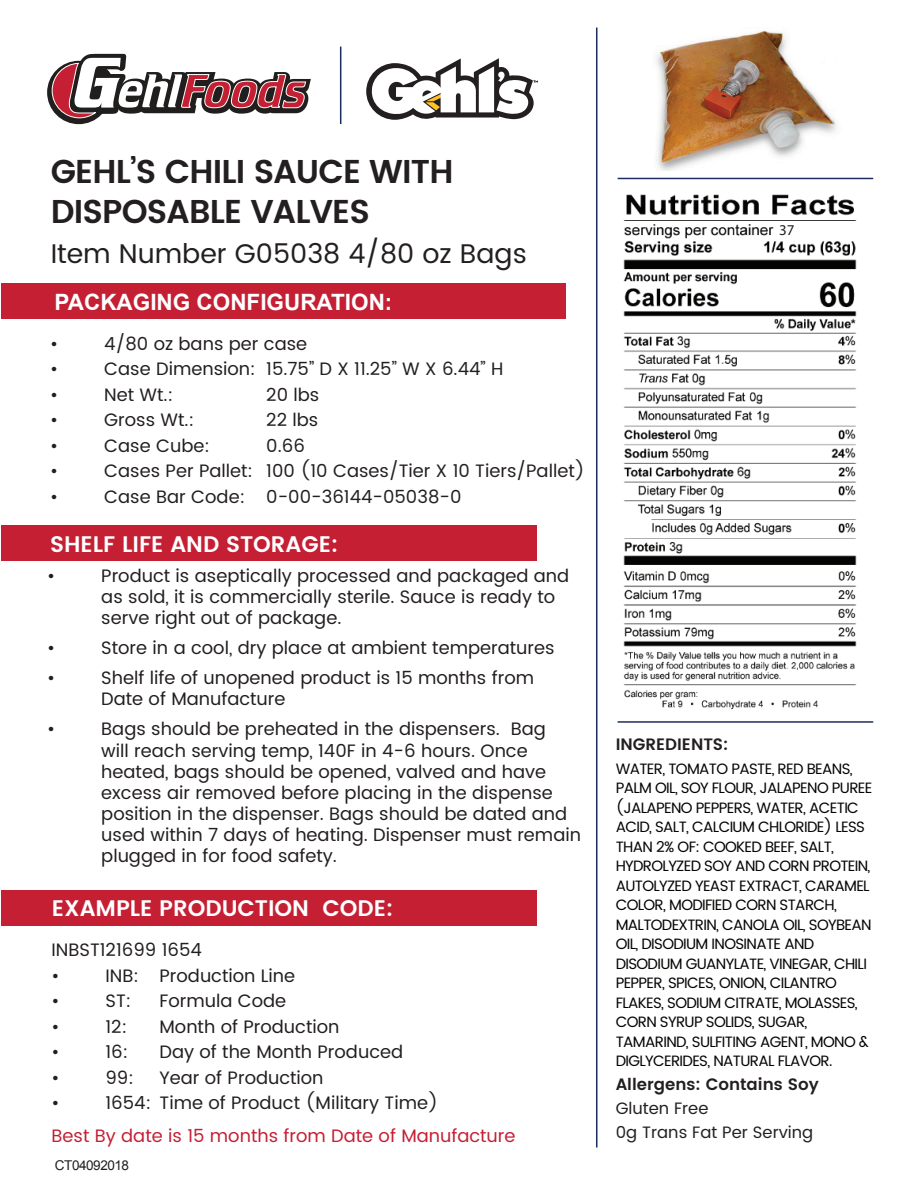
<style>
.page{position:relative;width:918px;height:1188px;background:#fff}
.page>*{position:absolute;margin:0;border:0;box-sizing:border-box;transform-origin:0 0}
.t1{font:600 33px/39.6px "Poppins";letter-spacing:-.025em;color:#231f20}
.t2{font:27px "Poppins";color:#231f20}
.t3{font:600 22.5px "Poppins";color:#fff}
.t4{font:700 22.5px "Arial";color:#fff}
.t5{font:18px/21px "Poppins";color:#231f20}
.t6{font:18px "Poppins";color:#c51f34}
.t7{font:600 16.5px "Poppins";color:#231f20}
.t8{font:16.5px/24px "Poppins";color:#231f20}
.t9{font:15px/19.5px "Poppins";letter-spacing:-.045em;color:#040503}
.t10{font:15px "Myriad Pro";color:#231f20}
.t11{font:13.5px "Arial";letter-spacing:-.03em;color:#231f20}
</style>
<div class="page">
<div style="left:1px;top:283px;width:565px;height:36px;background:#c51f34"></div>
<img style="left:656px;top:30px;width:181px;height:140px">
<div style="left:1px;top:525px;width:536px;height:36px;background:#c51f34"></div>
<div style="left:1px;top:890px;width:536px;height:36px;background:#c51f34"></div>
<div style="left:47px;top:61px;width:63px;height:63px;background:#211e1e;border-radius:50%"></div>
<svg style="left:51px;top:54px;width:260px;height:65px"></svg>
<svg style="left:366px;top:58px;width:172px;height:62px"></svg>
<hr style="left:340px;top:47px;width:1px;height:77px;background:#1a2b5c">
<hr style="left:618px;top:721px;width:255px;height:2px;background:#1a2b5c">
<hr style="left:618px;top:178px;width:255px;height:1px;background:#1a2b5c">
<hr style="left:596px;top:28px;width:1px;height:1119px;background:#1a2b5c">
<img style="left:623px;top:194px;width:234px;height:516px">
<h1 class="t1" style="left:51px;top:153px;width:404px">GEHL’S CHILI SAUCE WITH<br>DISPOSABLE VALVES</h1>
<h2 class="t2" style="left:51px;top:234px;width:478px">Item Number G05038 4/80 oz Bags</h2>
<p class="t4" style="left:55px;top:287px;width:339px">PACKAGING CONFIGURATION:</p>
<p class="t5" style="left:50px;top:334px;width:10px">•</p>
<p class="t5" style="left:104px;top:334px;width:205px">4/80 oz bans per case</p>
<p class="t5" style="left:50px;top:359px;width:10px">•</p>
<p class="t5" style="left:104px;top:359px;width:401px">Case Dimension: 15.75” D X 11.25” W X 6.44” H</p>
<p class="t5" style="left:50px;top:385px;width:10px">•</p>
<p class="t5" style="left:104px;top:385px;width:70px">Net Wt.:</p>
<p class="t5" style="left:266px;top:385px;width:55px">20 lbs</p>
<p class="t5" style="left:50px;top:410px;width:10px">•</p>
<p class="t5" style="left:104px;top:410px;width:91px">Gross Wt.:</p>
<p class="t5" style="left:266px;top:410px;width:54px">22 lbs</p>
<p class="t5" style="left:50px;top:436px;width:10px">•</p>
<p class="t5" style="left:104px;top:436px;width:107px">Case Cube:</p>
<p class="t5" style="left:266px;top:436px;width:40px">0.66</p>
<p class="t5" style="left:50px;top:461px;width:10px">•</p>
<p class="t5" style="left:104px;top:461px;width:482px">Cases Per Pallet: 100 (10 Cases/Tier X 10 Tiers/Pallet)</p>
<p class="t5" style="left:50px;top:487px;width:10px">•</p>
<p class="t5" style="left:104px;top:487px;width:359px">Case Bar Code: 0-00-36144-05038-0</p>
<p class="t3" style="left:50px;top:527px;width:289px">SHELF LIFE AND STORAGE:</p>
<p class="t5" style="left:47px;top:566px;width:10px">•</p>
<p class="t5" style="left:101px;top:566px;width:470px">Product is aseptically processed and packaged and as sold, it is commercially sterile. Sauce is ready to serve right out of package.</p>
<p class="t5" style="left:47px;top:638px;width:10px">•</p>
<p class="t5" style="left:101px;top:638px;width:455px">Store in a cool, dry place at ambient temperatures</p>
<p class="t5" style="left:47px;top:668px;width:10px">•</p>
<p class="t5" style="left:101px;top:668px;width:434px">Shelf life of unopened product is 15 months from<br>Date of Manufacture</p>
<p class="t5" style="left:47px;top:719px;width:10px">•</p>
<p class="t5" style="left:101px;top:719px;width:481px">Bags should be preheated in the dispensers. Bag<br>will reach serving temp, 140F in 4-6 hours. Once heated, bags should be opened, valved and have excess air removed before placing in the dispense position in the dispenser. Bags should be dated and used within 7 days of heating. Dispenser must remain plugged in for food safety.</p>
<p class="t3" style="left:52px;top:891px;width:343px">EXAMPLE PRODUCTION CODE:</p>
<p class="t5" style="left:52px;top:938px;width:152px;line-height:25.5px">INBST121699 1654 •</p>
<p class="t5" style="left:106px;top:965px;width:191px">INB: Production Line</p>
<p class="t5" style="left:52px;top:991px;width:10px">•</p>
<p class="t5" style="left:106px;top:991px;width:27px">ST:</p>
<p class="t5" style="left:160px;top:991px;width:128px">Formula Code</p>
<p class="t5" style="left:52px;top:1016px;width:10px">•</p>
<p class="t5" style="left:106px;top:1016px;width:23px">12:</p>
<p class="t5" style="left:160px;top:1016px;width:181px">Month of Production</p>
<p class="t5" style="left:52px;top:1042px;width:10px">•</p>
<p class="t5" style="left:106px;top:1042px;width:24px">16:</p>
<p class="t5" style="left:160px;top:1042px;width:245px">Day of the Month Produced</p>
<p class="t5" style="left:52px;top:1067px;width:10px">•</p>
<p class="t5" style="left:106px;top:1067px;width:30px">99:</p>
<p class="t5" style="left:160px;top:1067px;width:166px">Year of Production</p>
<p class="t5" style="left:52px;top:1093px;width:10px">•</p>
<p class="t5" style="left:106px;top:1093px;width:334px">1654: Time of Product (Military Time)</p>
<p class="t6" style="left:52px;top:1123px;width:466px">Best By date is 15 months from Date of Manufacture</p>
<p class="t11" style="left:55px;top:1156px;width:76px">CT04092018</p>
<p class="t10" style="left:779px;top:221px;width:17px">37</p>
<p class="t7" style="left:616px;top:731px;width:114px">INGREDIENTS:</p>
<p class="t9" style="left:616px;top:759px;width:258px">WATER, TOMATO PASTE, RED BEANS,<br>PALM OIL, SOY FLOUR, JALAPENO PUREE (JALAPENO PEPPERS, WATER, ACETIC<br>ACID, SALT, CALCIUM CHLORIDE) LESS<br>THAN 2% OF: COOKED BEEF, SALT,<br>HYDROLYZED SOY AND CORN PROTEIN,<br>AUTOLYZED YEAST EXTRACT, CARAMEL<br>COLOR, MODIFIED CORN STARCH,<br>MALTODEXTRIN, CANOLA OIL, SOYBEAN<br>OIL, DISODIUM INOSINATE AND<br>DISODIUM GUANYLATE, VINEGAR, CHILI<br>PEPPER, SPICES, ONION, CILANTRO<br>FLAKES, SODIUM CITRATE, MOLASSES,<br>CORN SYRUP SOLIDS, SUGAR,<br>TAMARIND, SULFITING AGENT, MONO &amp;<br>DIGLYCERIDES, NATURAL FLAVOR.</p>
<p class="t7" style="left:616px;top:1072px;width:205px">Allergens: Contains Soy</p>
<p class="t8" style="left:616px;top:1097px;width:199px">Gluten Free<br>0g Trans Fat Per Serving</p>
</div>
